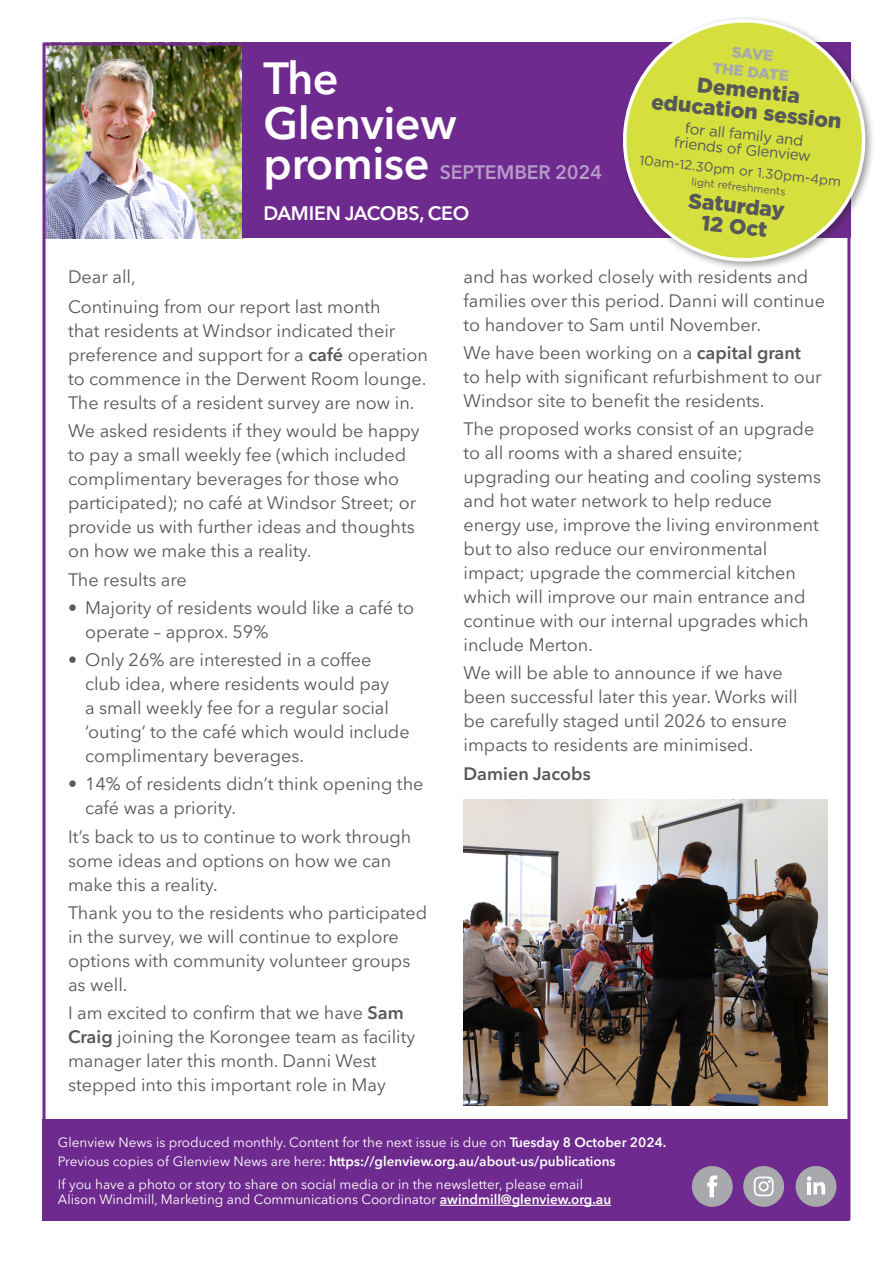
<style>
.page{position:relative;width:893px;height:1263px;background:#fff}
.page>*{position:absolute;margin:0;border:0;box-sizing:border-box;transform-origin:0 0}
.t1{font:600 45px/45px "Avenir Next LT Pro";letter-spacing:-.01em;color:#fff}
.t2{font:900 21px/21px "Gotham";color:#57585a;text-align:center}
.t3{font:600 19.5px "Avenir Next LT Pro";letter-spacing:-.01em;color:#fff}
.t4{font:600 19.5px "Avenir Next LT Pro";letter-spacing:-.01em;color:#b79bc9}
.t5{font:18px/24px "Avenir Next LT Pro";color:#57585a}
.t6{font:600 18px "Avenir Next LT Pro";color:#57585a}
.t7{font:15px/15px "Gotham";color:#57585a;text-align:center}
.t8{font:900 15px/18px "Gotham";color:#a8a9ad;text-align:center}
.t9{font:13.5px/15px "Avenir Next LT Pro";color:#fff}
.t10{font:600 13.5px "Avenir Next LT Pro";color:#fff}
.t11{font:13.5px "Gotham";color:#57585a}
.t12{font:10.5px "Gotham";color:#57585a}
.t13{font:10.5px "Avenir Next LT Pro";color:#231f20}
.s1{font-weight:600}
.s2{font-weight:400}
</style>
<div class="page">
<img style="left:47px;top:47px;width:195px;height:191px">
<div style="left:43px;top:1119px;width:806px;height:101px;background:#6e2a8e"></div>
<hr style="left:440px;top:1205px;width:171px;height:1px;background:#fff">
<div style="left:692px;top:1166px;width:41px;height:41px;background:#a8a9ad;border-radius:50%"></div>
<svg style="left:707px;top:1175px;width:10px;height:22px"></svg>
<div style="left:743px;top:1166px;width:41px;height:41px;background:#a8a9ad;border-radius:50%"></div>
<svg style="left:754px;top:1176px;width:20px;height:20px"></svg>
<div style="left:796px;top:1166px;width:40px;height:41px;background:#a8a9ad;border-radius:50%"></div>
<svg style="left:807px;top:1176px;width:18px;height:18px"></svg>
<div style="left:242px;top:43px;width:608px;height:195px;background:#6e2a8e"></div>
<div style="left:619px;top:15px;width:256px;height:257px;background:#231f20;opacity:.45"></div>
<svg style="left:615px;top:15px;width:259px;height:251px"></svg>
<img style="left:463px;top:799px;width:364px;height:307px">
<p class="t13" style="left:46px;top:65px;width:4px">‘</p>
<p class="t1" style="left:264px;top:55px;width:194px">The<br>Glenview</p>
<p class="t1" style="left:264px;top:141px;width:167px">promise</p>
<p class="t4" style="left:440px;top:160px;width:164px">SEPTEMBER 2024</p>
<p class="t3" style="left:264px;top:201px;width:207px">DAMIEN JACOBS, CEO</p>
<p class="t8" style="left:715px;top:41px;width:78px;rotate:6deg">SAVE<br>THE DATE</p>
<p class="t2" style="left:655px;top:70px;width:193px;rotate:6deg">Dementia education session</p>
<p class="t7" style="left:676px;top:119px;width:139px;rotate:6deg">for all family and friends of Glenview</p>
<p class="t11" style="left:640px;top:151px;width:204px;rotate:6deg">10am-12.30pm or 1.30pm-4pm</p>
<p class="t12" style="left:692px;top:175px;width:96px;rotate:6deg">light refreshments</p>
<p class="t2" style="left:690px;top:189px;width:98px;rotate:6deg">Saturday</p>
<p class="t2" style="left:703px;top:212px;width:68px;rotate:6deg">12 Oct</p>
<p class="t5" style="left:68px;top:264px;width:69px">Dear all,</p>
<p class="t5" style="left:68px;top:295px;width:361px">Continuing from our report last month<br>that residents at Windsor indicated their preference and support for a <span class="s1">café</span> operation to commence in the Derwent Room lounge.<br>The results of a resident survey are now in.</p>
<p class="t5" style="left:68px;top:419px;width:353px">We asked residents if they would be happy to pay a small weekly fee (which included complimentary beverages for those who participated); no café at Windsor Street; or provide us with further ideas and thoughts on how we make this a reality.</p>
<p class="t5" style="left:68px;top:567px;width:120px">The results are</p>
<p class="t5" style="left:85px;top:595px;width:331px;text-indent:-17px">• Majority of residents would like a café to operate – approx. 59%</p>
<p class="t5" style="left:85px;top:648px;width:326px;text-indent:-17px">• Only 26% are interested in a coffee club idea, where residents would pay<br>a small weekly fee for a regular social ‘outing’ to the café which would include complimentary beverages.</p>
<p class="t5" style="left:85px;top:772px;width:340px;text-indent:-17px">• 14% of residents didn’t think opening the café was a priority.</p>
<p class="t5" style="left:68px;top:824px;width:345px">It’s back to us to continue to work through some ideas and options on how we can make this a reality.</p>
<p class="t5" style="left:68px;top:900px;width:361px">Thank you to the residents who participated in the survey, we will continue to explore options with community volunteer groups as well.</p>
<p class="t5" style="left:68px;top:1001px;width:349px">I am excited to confirm that we have <span class="s1">Sam Craig</span> joining the Korongee team as facility manager later this month. Danni West stepped into this important role in May</p>
<p class="t5" style="left:463px;top:264px;width:363px">and has worked closely with residents and families over this period. Danni will continue to handover to Sam until November.</p>
<p class="t5" style="left:463px;top:341px;width:360px">We have been working on a <span class="s1">capital grant </span>to help with significant refurbishment to our<br>Windsor site to benefit the residents.</p>
<p class="t5" style="left:463px;top:417px;width:359px">The proposed works consist of an upgrade to all rooms with a shared ensuite; upgrading our heating and cooling systems and hot water network to help reduce energy use, improve the living environment but to also reduce our environmental impact; upgrade the commercial kitchen which will improve our main entrance and continue with our internal upgrades which include Merton.</p>
<p class="t5" style="left:463px;top:661px;width:336px">We will be able to announce if we have been successful later this year. Works will be carefully staged until 2026 to ensure impacts to residents are minimised.</p>
<p class="t6" style="left:463px;top:762px;width:129px">Damien Jacobs</p>
<p class="t9" style="left:58px;top:1134px;width:610px">Glenview News is produced monthly. Content for the next issue is due on <span class="s1">Tuesday 8 October 2024.</span></p>
<p class="t10" style="left:58px;top:1153px;width:559px"><span class="s2">Previous copies of Glenview News are here:</span> https://glenview.org.au/about-us/publications</p>
<p class="t9" style="left:58px;top:1177px;width:555px">If you have a photo or story to share on social media or in the newsletter, please email<br>Alison Windmill, Marketing and Communications Coordinator <span class="s1">awindmill@glenview.org.au</span></p>
</div>
